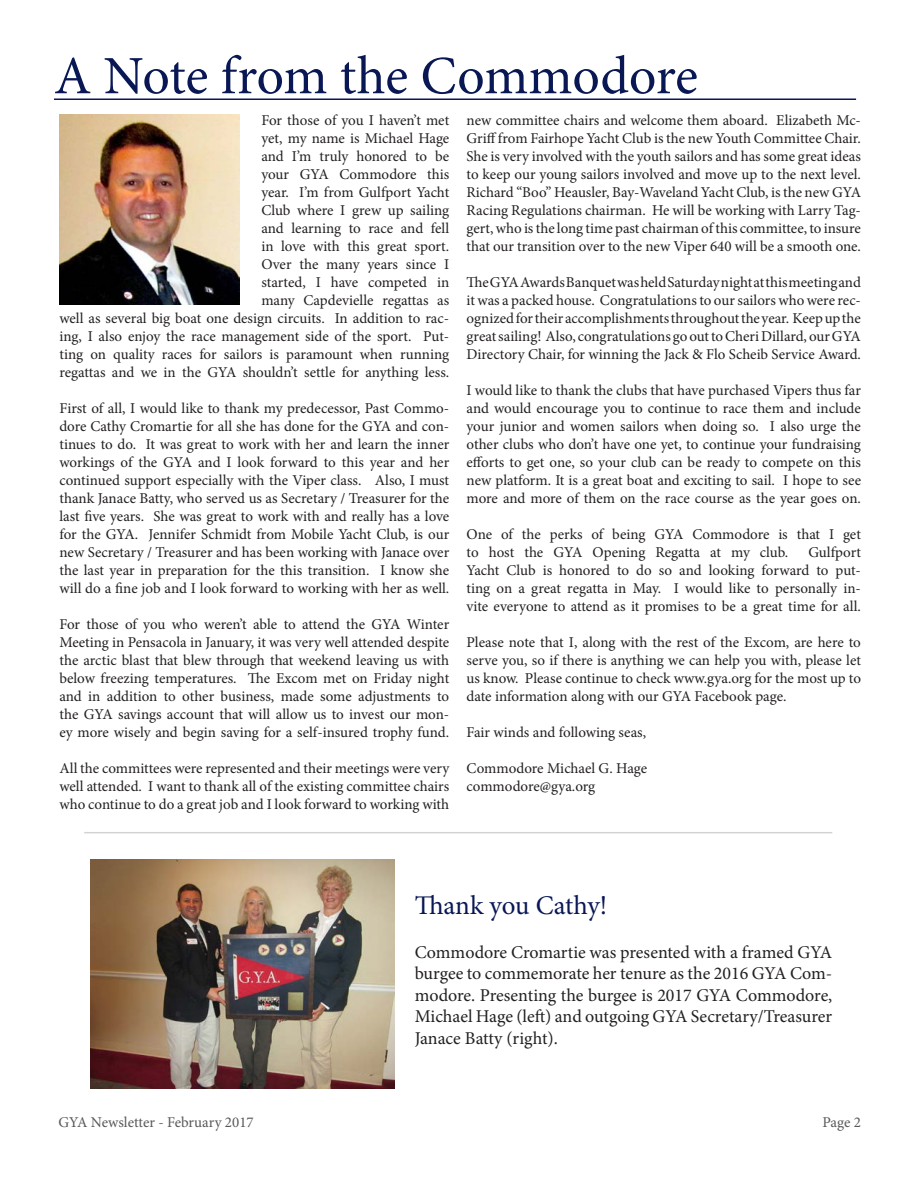
<style>
.page{position:relative;width:918px;height:1188px;background:#fff}
.page>*{position:absolute;margin:0;border:0;box-sizing:border-box;transform-origin:0 0}
.t1{font:54px "Minion Pro";letter-spacing:-.005em;color:#091855}
.t2{font:27px "Minion Pro";color:#091855}
.t3{font:18px/21.6px "Minion Pro";color:#231f20;text-align:justify}
.t4{font:15px/18px "Minion Pro";color:#231f20;text-align:justify}
.t5{font:15px "Minion Pro";color:#57585a}
</style>
<div class="page">
<hr style="left:54px;top:99px;width:802px;height:1px;background:#091855">
<img style="left:90px;top:860px;width:305px;height:228px">
<img style="left:59px;top:114px;width:181px;height:191px">
<hr style="left:84px;top:832px;width:748px;height:1px;background:#231f20">
<p class="t1" style="left:54px;top:40px;width:646px">A Note from the Commodore</p>
<p class="t4" style="left:59px;top:112px;width:391px;text-align:right">For those of you I haven’t met<br>yet, my name is Michael Hage<br>and I’m truly honored to be<br>your GYA Commodore this<br>year. I’m from Gulfport Yacht<br>Club where I grew up sailing<br>and learning to race and fell<br>in love with this great sport.<br>Over the many years since I<br>started, I have competed in<br>many Capdevielle regattas as<br>well as several big boat one design circuits. In addition to rac&shy;ing, I also enjoy the race management side of the sport. Put&shy;ting on quality races for sailors is paramount when running regattas and we in the GYA shouldn’t settle for anything less.</p>
<p class="t4" style="left:59px;top:399px;width:391px">First of all, I would like to thank my predecessor, Past Commo&shy;dore Cathy Cromartie for all she has done for the GYA and con&shy;tinues to do. It was great to work with her and learn the inner workings of the GYA and I look forward to this year and her continued support especially with the Viper class. Also, I must thank Janace Batty, who served us as Secretary / Treasurer for the last five years. She was great to work with and really has a love for the GYA. Jennifer Schmidt from Mobile Yacht Club, is our new Secretary / Treasurer and has been working with Janace over the last year in preparation for the this transition. I know she will do a fine job and I look forward to working with her as well.</p>
<p class="t4" style="left:59px;top:615px;width:391px">For those of you who weren’t able to attend the GYA Winter Meeting in Pensacola in January, it was very well attended despite the arctic blast that blew through that weekend leaving us with below freezing temperatures. The Excom met on Friday night and in addition to other business, made some adjustments to the GYA savings account that will allow us to invest our mon&shy;ey more wisely and begin saving for a self-insured trophy fund.</p>
<p class="t4" style="left:59px;top:759px;width:391px">All the committees were represented and their meetings were very well attended. I want to thank all of the existing committee chairs who continue to do a great job and I look forward to working with</p>
<p class="t4" style="left:467px;top:112px;width:396px">new committee chairs and welcome them aboard. Elizabeth Mc-Griff from Fairhope Yacht Club is the new Youth Committee Chair.<br>She is very involved with the youth sailors and has some great ideas to keep our young sailors involved and move up to the next level.<br>Richard “Boo” Heausler, Bay-Waveland Yacht Club, is the new GYA Racing Regulations chairman. He will be working with Larry Tag&shy;gert, who is the long time past chairman of this committee, to insure that our transition over to the new Viper 640 will be a smooth one.</p>
<p class="t4" style="left:467px;top:274px;width:396px">The GYA Awards Banquet was held Saturday night at this meeting and it was a packed house. Congratulations to our sailors who were rec&shy;ognized for their accomplishments throughout the year. Keep up the great sailing! Also, congratulations go out to Cheri Dillard, our GYA Directory Chair, for winning the Jack &amp; Flo Scheib Service Award.</p>
<p class="t4" style="left:467px;top:382px;width:396px">I would like to thank the clubs that have purchased Vipers thus far and would encourage you to continue to race them and include your junior and women sailors when doing so. I also urge the other clubs who don’t have one yet, to continue your fundraising efforts to get one, so your club can be ready to compete on this new platform. It is a great boat and exciting to sail. I hope to see more and more of them on the race course as the year goes on.</p>
<p class="t4" style="left:467px;top:526px;width:396px">One of the perks of being GYA Commodore is that I get to host the GYA Opening Regatta at my club.</p>
<p class="t4" style="left:467px;top:544px;width:396px;text-indent:342px">Gulfport Yacht Club is honored to do so and looking forward to put&shy;ting on a great regatta in May. I would like to personally in&shy;vite everyone to attend as it promises to be a great time for all.</p>
<p class="t4" style="left:467px;top:634px;width:396px">Please note that I, along with the rest of the Excom, are here to serve you, so if there is anything we can help you with, please let us know. Please continue to check www.gya.org for the most up to date information along with our GYA Facebook page.</p>
<p class="t4" style="left:467px;top:724px;width:181px">Fair winds and following seas,</p>
<p class="t4" style="left:467px;top:760px;width:182px">Commodore Michael G. Hage</p>
<p class="t4" style="left:467px;top:778px;width:130px">commodore@gya.org</p>
<p class="t2" style="left:415px;top:888px;width:194px">Thank you Cathy!</p>
<p class="t3" style="left:415px;top:941px;width:419px">Commodore Cromartie was presented with a framed GYA burgee to commemorate her tenure as the 2016 GYA Com&shy;modore. Presenting the burgee is 2017 GYA Commodore, Michael Hage (left) and outgoing GYA Secretary/Treasurer Janace Batty (right).</p>
<p class="t5" style="left:58px;top:1112px;width:197px">GYA Newsletter - February 2017</p>
<p class="t5" style="left:822px;top:1112px;width:40px">Page 2</p>
</div>
